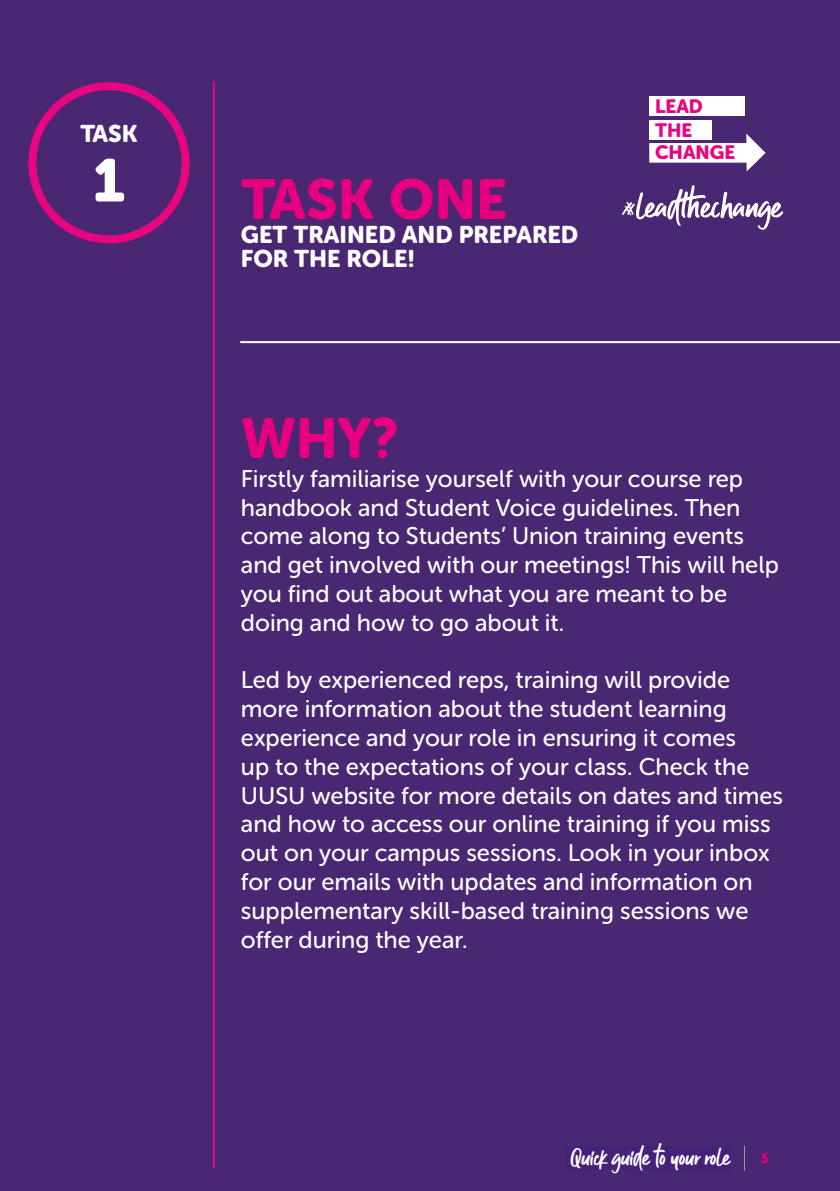
<style>
.page{position:relative;width:840px;height:1191px;background:#fff}
.page>*{position:absolute;margin:0;border:0;box-sizing:border-box;transform-origin:0 0}
.t1{font:60px "Museo Sans Rounded 900";color:#fff}
.t2{font:56px "Museo Sans Rounded 900";color:#e6007f}
.t3{font:24px/28.8px "Museo Sans Rounded 500";color:#fff}
.t4{font:24px/24px "Museo Sans Rounded 900";color:#fff}
.t5{font:23px "Guthen Bloots Personal Use";color:#fff}
.t6{font:19.2px/23.4px "Museo Sans Rounded 900";color:#e80580}
.t7{font:13.4px "Museo Sans Rounded 900";color:#e6007d}
</style>
<div class="page">
<div style="left:0;top:0;width:839px;height:1191px;background:#492773"></div>
<div style="left:28px;top:82px;width:161px;height:161px;border:8px solid #e80580;border-radius:50%"></div>
<hr style="left:213px;top:81px;width:2px;height:1087px;background:#e80580">
<div style="left:566px;top:1146px;width:164px;height:23px;background:#45217a"></div>
<svg style="left:649px;top:134px;width:116px;height:37px"></svg>
<div style="left:649px;top:120px;width:62px;height:20px;background:#fff"></div>
<div style="left:649px;top:96px;width:95px;height:19px;background:#fff"></div>
<svg style="left:622px;top:185px;width:160px;height:45px"></svg>
<hr style="left:240px;top:341px;width:599px;height:2px;background:#fff">
<p class="t4" style="left:80px;top:122px;width:59px">TASK</p>
<h1 class="t1" style="left:93px;top:146px;width:33px">1</h1>
<h2 class="t2" style="left:241px;top:168px;width:268px">TASK ONE</h2>
<p class="t4" style="left:241px;top:223px;width:339px">GET TRAINED AND PREPARED<br>FOR THE ROLE!</p>
<p class="t6" style="left:654px;top:94px;width:81px">LEAD<br>THE<br>CHANGE</p>
<h2 class="t2" style="left:241px;top:406px;width:159px">WHY?</h2>
<p class="t3" style="left:241px;top:464px;width:539px">Firstly familiarise yourself with your course rep handbook and Student Voice guidelines. Then come along to Students’ Union training events and get involved with our meetings! This will help you find out about what you are meant to be doing and how to go about it.</p>
<p class="t3" style="left:241px;top:666px;width:543px">Led by experienced reps, training will provide more information about the student learning experience and your role in ensuring it comes<br>up to the expectations of your class. Check the UUSU website for more details on dates and times and how to access our online training if you miss out on your campus sessions. Look in your inbox for our emails with updates and information on supplementary skill-based training sessions we offer during the year.</p>
<p class="t5" style="left:570px;top:1142px;width:161px">Quick guide to your role</p>
<p class="t7" style="left:760px;top:1150px;width:9px">5</p>
</div>
